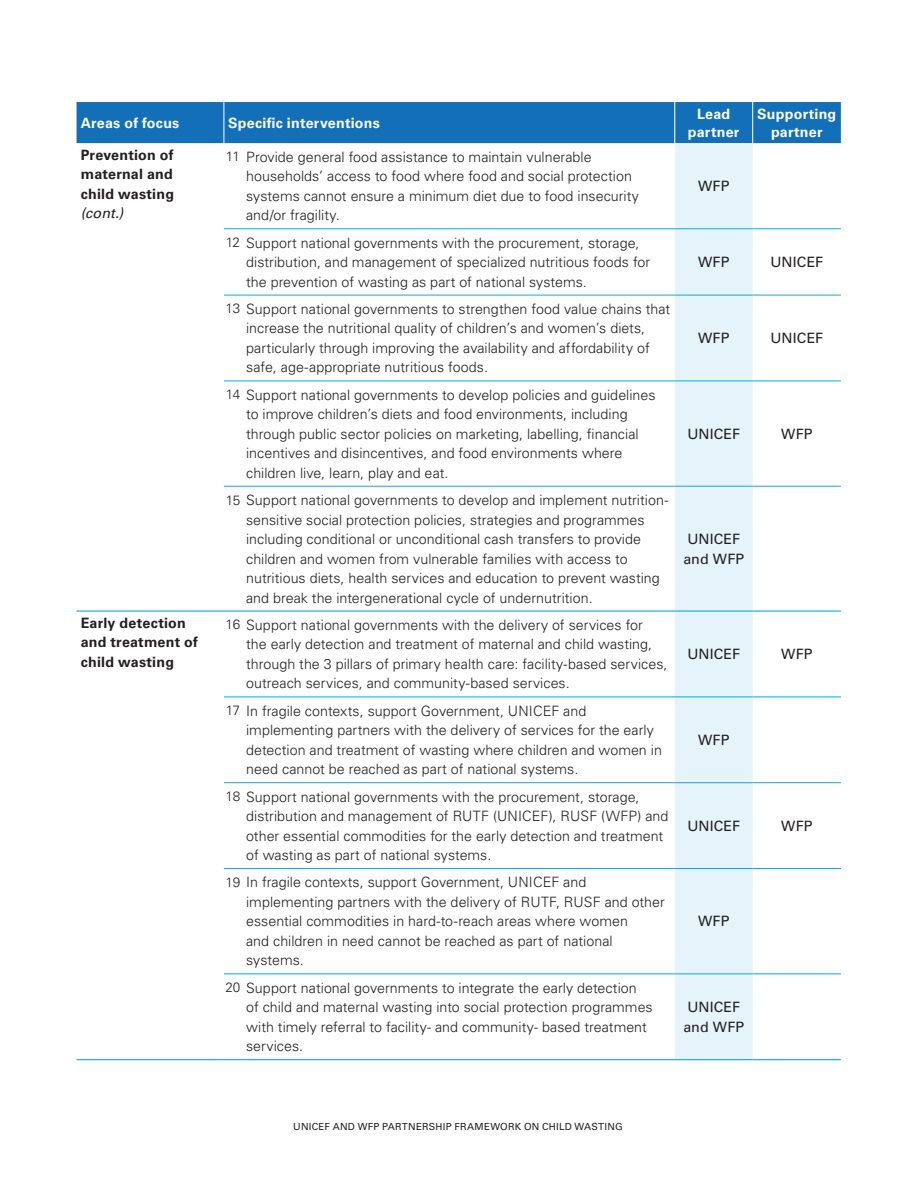
<style>
.page{position:relative;width:918px;height:1188px;background:#fff}
.page>*{position:absolute;margin:0;border:0;box-sizing:border-box;transform-origin:0 0}
.copy{font:300 14.25px/19.5px "Univers LT Std";color:#231f20}
.copy-2{font:700 14.25px/19.5px "Univers LT Std";letter-spacing:.015em;color:#231f20;text-align:justify}
.copy-3{font:14.25px/19.5px "Univers LT Std";letter-spacing:.01em;color:#231f20}
.copy-4{font:700 14.25px/18px "Univers LT Std";letter-spacing:.015em;color:#fff;text-align:center}
.t1{font:9.75px "Univers LT Std";letter-spacing:.025em;color:#231f20}
.s1{font-weight:400;font-style:italic}
.s2{font-size:13.5px}
</style>
<div class="page">
<div style="left:77px;top:102px;width:764px;height:41px;background:#136fb8"></div>
<div style="left:675px;top:143px;width:78px;height:916px;background:#e5f3fb"></div>
<hr style="left:224px;top:102px;width:1px;height:41px;background:#fff">
<hr style="left:674px;top:102px;width:1px;height:41px;background:#fff">
<hr style="left:752px;top:102px;width:1px;height:41px;background:#fff">
<svg style="left:224px;top:229px;width:18px;height:1px"></svg>
<hr style="left:242px;top:229px;width:433px;height:1px;background:#03ade5">
<hr style="left:675px;top:229px;width:78px;height:1px;background:#03ade5">
<hr style="left:753px;top:229px;width:88px;height:1px;background:#03ade5">
<svg style="left:224px;top:295px;width:18px;height:1px"></svg>
<hr style="left:242px;top:295px;width:433px;height:1px;background:#03ade5">
<hr style="left:675px;top:295px;width:78px;height:1px;background:#03ade5">
<hr style="left:753px;top:295px;width:88px;height:1px;background:#03ade5">
<svg style="left:224px;top:381px;width:18px;height:1px"></svg>
<hr style="left:242px;top:381px;width:433px;height:1px;background:#03ade5">
<hr style="left:675px;top:381px;width:78px;height:1px;background:#03ade5">
<hr style="left:753px;top:381px;width:88px;height:1px;background:#03ade5">
<svg style="left:224px;top:486px;width:18px;height:1px"></svg>
<hr style="left:242px;top:486px;width:433px;height:1px;background:#03ade5">
<hr style="left:675px;top:486px;width:78px;height:1px;background:#03ade5">
<hr style="left:753px;top:486px;width:88px;height:1px;background:#03ade5">
<hr style="left:77px;top:610px;width:147px;height:2px;background:#03ade5">
<svg style="left:224px;top:610px;width:18px;height:2px"></svg>
<hr style="left:242px;top:610px;width:433px;height:2px;background:#03ade5">
<hr style="left:675px;top:610px;width:78px;height:2px;background:#03ade5">
<hr style="left:753px;top:610px;width:88px;height:2px;background:#03ade5">
<svg style="left:224px;top:697px;width:18px;height:1px"></svg>
<hr style="left:242px;top:697px;width:433px;height:1px;background:#03ade5">
<hr style="left:675px;top:697px;width:78px;height:1px;background:#03ade5">
<hr style="left:753px;top:697px;width:88px;height:1px;background:#03ade5">
<svg style="left:224px;top:782px;width:18px;height:1px"></svg>
<hr style="left:242px;top:782px;width:433px;height:1px;background:#03ade5">
<hr style="left:675px;top:782px;width:78px;height:1px;background:#03ade5">
<hr style="left:753px;top:782px;width:88px;height:1px;background:#03ade5">
<svg style="left:224px;top:868px;width:18px;height:1px"></svg>
<hr style="left:242px;top:868px;width:433px;height:1px;background:#03ade5">
<hr style="left:675px;top:868px;width:78px;height:1px;background:#03ade5">
<hr style="left:753px;top:868px;width:88px;height:1px;background:#03ade5">
<svg style="left:224px;top:974px;width:18px;height:1px"></svg>
<hr style="left:242px;top:974px;width:433px;height:1px;background:#03ade5">
<hr style="left:675px;top:974px;width:78px;height:1px;background:#03ade5">
<hr style="left:753px;top:974px;width:88px;height:1px;background:#03ade5">
<hr style="left:77px;top:1059px;width:147px;height:1px;background:#03ade5">
<svg style="left:224px;top:1059px;width:18px;height:1px"></svg>
<hr style="left:242px;top:1059px;width:433px;height:1px;background:#03ade5">
<hr style="left:675px;top:1059px;width:78px;height:1px;background:#03ade5">
<hr style="left:753px;top:1059px;width:88px;height:1px;background:#03ade5">
<p class="copy-4" style="left:81px;top:114px;width:100px">Areas of focus</p>
<p class="copy-4" style="left:228px;top:114px;width:153px">Specific interventions</p>
<p class="copy-4" style="left:688px;top:105px;width:53px">Lead partner</p>
<p class="copy-4" style="left:757px;top:105px;width:81px">Supporting</p>
<p class="copy-4" style="left:771px;top:123px;width:53px">partner</p>
<p class="copy-2" style="left:81px;top:145px;width:95px">Prevention of maternal and child wasting <span class="s1">(cont.)</span></p>
<p class="copy" style="left:246px;top:147px;width:394px;text-indent:-20px"><span class="s2">11</span> Provide general food assistance to maintain vulnerable households’ access to food where food and social protection systems cannot ensure a minimum diet due to food insecurity and/or fragility.</p>
<p class="copy" style="left:246px;top:233px;width:406px;text-indent:-20px"><span class="s2">12</span> Support national governments with the procurement, storage, distribution, and management of specialized nutritious foods for the prevention of wasting as part of national systems.</p>
<p class="copy-3" style="left:698px;top:176px;width:33px">WFP</p>
<p class="copy-3" style="left:698px;top:252px;width:33px">WFP</p>
<p class="copy-3" style="left:770px;top:252px;width:54px">UNICEF</p>
<p class="copy" style="left:226px;top:299px;width:446px"><span class="s2">13</span> Support national governments to strengthen food value chains that</p>
<p class="copy" style="left:246px;top:319px;width:405px">increase the nutritional quality of children’s and women’s diets, particularly through improving the availability and affordability of safe, age-appropriate nutritious foods.</p>
<p class="copy-3" style="left:698px;top:328px;width:33px">WFP</p>
<p class="copy-3" style="left:770px;top:328px;width:54px">UNICEF</p>
<p class="copy" style="left:226px;top:385px;width:431px"><span class="s2">14</span> Support national governments to develop policies and guidelines</p>
<p class="copy" style="left:246px;top:404px;width:394px">to improve children’s diets and food environments, including through public sector policies on marketing, labelling, financial incentives and disincentives, and food environments where children live, learn, play and eat.</p>
<p class="copy-3" style="left:687px;top:424px;width:54px">UNICEF</p>
<p class="copy-3" style="left:781px;top:424px;width:33px">WFP</p>
<p class="copy" style="left:226px;top:490px;width:444px"><span class="s2">15</span> Support national governments to develop and implement nutrition-</p>
<p class="copy" style="left:246px;top:510px;width:415px">sensitive social protection policies, strategies and programmes including conditional or unconditional cash transfers to provide children and women from vulnerable families with access to nutritious diets, health services and education to prevent wasting and break the intergenerational cycle of undernutrition.</p>
<p class="copy-3" style="left:683px;top:529px;width:62px">UNICEF and WFP</p>
<p class="copy-2" style="left:81px;top:613px;width:119px;text-align:left">Early detection and treatment of child wasting</p>
<p class="copy" style="left:226px;top:615px;width:419px"><span class="s2">16</span> Support national governments with the delivery of services for</p>
<p class="copy" style="left:246px;top:635px;width:423px">the early detection and treatment of maternal and child wasting, through the 3 pillars of primary health care: facility-based services, outreach services, and community-based services.</p>
<p class="copy-3" style="left:687px;top:644px;width:54px">UNICEF</p>
<p class="copy-3" style="left:781px;top:644px;width:33px">WFP</p>
<p class="copy" style="left:246px;top:701px;width:417px;text-indent:-20px"><span class="s2">17</span> In fragile contexts, support Government, UNICEF and implementing partners with the delivery of services for the early detection and treatment of wasting where children and women in need cannot be reached as part of national systems.</p>
<p class="copy-3" style="left:698px;top:730px;width:33px">WFP</p>
<p class="copy" style="left:226px;top:787px;width:415px"><span class="s2">18</span> Support national governments with the procurement, storage,</p>
<p class="copy" style="left:246px;top:806px;width:424px">distribution and management of RUTF (UNICEF), RUSF (WFP) and other essential commodities for the early detection and treatment of wasting as part of national systems.</p>
<p class="copy-3" style="left:687px;top:816px;width:54px">UNICEF</p>
<p class="copy-3" style="left:781px;top:816px;width:33px">WFP</p>
<p class="copy" style="left:226px;top:873px;width:362px"><span class="s2">19</span> In fragile contexts, support Government, UNICEF and</p>
<p class="copy" style="left:246px;top:892px;width:420px">implementing partners with the delivery of RUTF, RUSF and other essential commodities in hard-to-reach areas where women<br>and children in need cannot be reached as part of national systems.</p>
<p class="copy-3" style="left:698px;top:912px;width:33px">WFP</p>
<p class="copy" style="left:225px;top:978px;width:413px"><span class="s2">20</span> Support national governments to integrate the early detection</p>
<p class="copy" style="left:246px;top:997px;width:408px">of child and maternal wasting into social protection programmes with timely referral to facility- and community- based treatment services.</p>
<p class="copy-3" style="left:683px;top:997px;width:62px">UNICEF and WFP</p>
<p class="t1" style="left:293px;top:1120px;width:331px">UNICEF AND WFP PARTNERSHIP FRAMEWORK ON CHILD WASTING</p>
</div>
